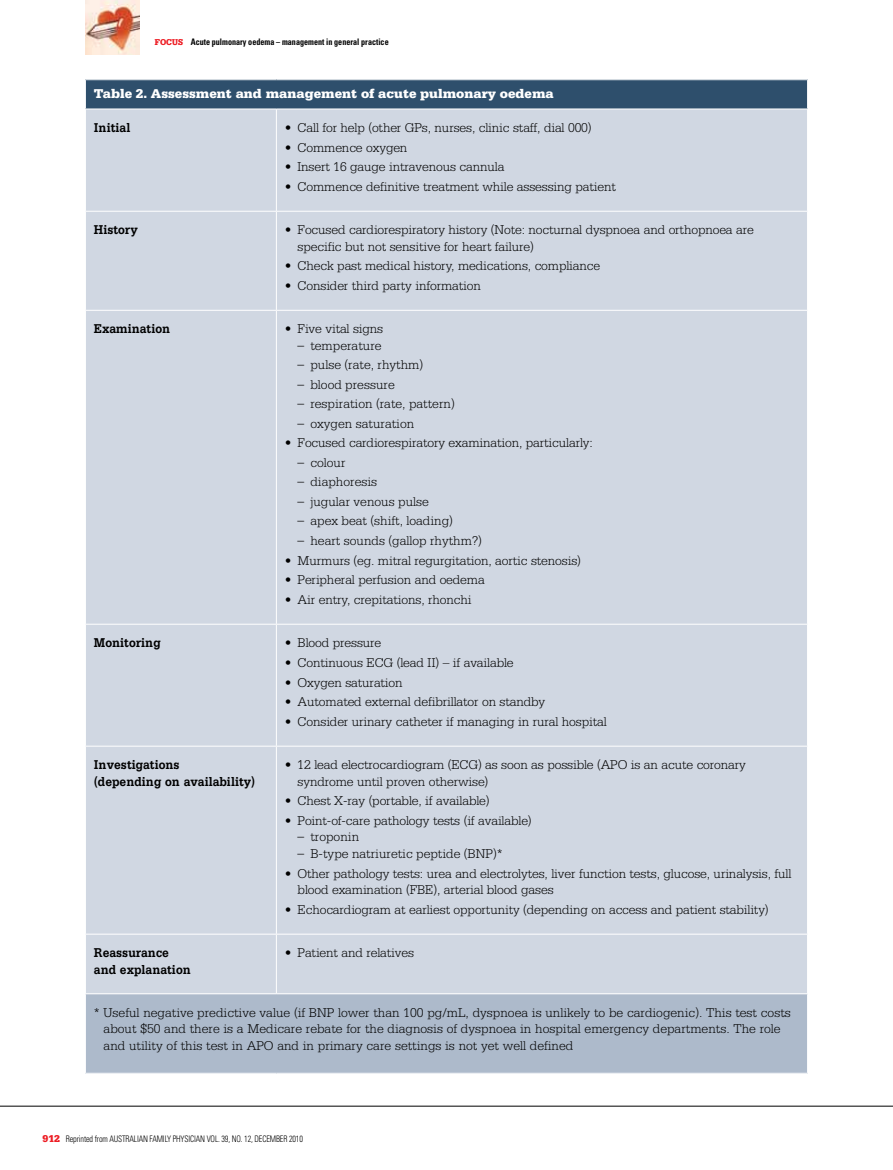
<style>
.page{position:relative;width:893px;height:1170px;background:#fff}
.page>*{position:absolute;margin:0;border:0;box-sizing:border-box;transform-origin:0 0}
.t1{font:300 13.5px/16.5px "Serifa LT";letter-spacing:-.01em;color:#000}
.t2{font:700 13.5px/16.5px "Serifa LT";color:#000;scale:.9 1}
.t3{font:900 13.5px "Serifa LT";color:#fff}
.t4{font:300 condensed 9px "Univers LT";letter-spacing:-.015em;color:#000;scale:.9 1}
.t5{font:700 condensed 9px "Univers LT";color:#000;scale:.9 1}
.t6{font:900 9px "Serifa LT";color:#ed1d24;scale:.9 1}
.s1{font-family:"Univers LT";font-stretch:condensed}
.s2{font-family:"Serifa LT";font-weight:900;font-stretch:normal;font-size:10.5px;color:#ed1d24}
</style>
<div class="page">
<img style="left:85px;top:0;width:55px;height:54px">
<hr style="left:0;top:1105px;width:893px;height:1px;background:#000">
<div style="left:85px;top:80px;width:722px;height:29px;background:#2e4f6c"></div>
<div style="left:86px;top:110px;width:721px;height:883px;background:#d0d7e2"></div>
<div style="left:85px;top:993px;width:722px;height:80px;background:#adbacb"></div>
<hr style="left:276px;top:109px;width:1px;height:102px;background:#fff">
<hr style="left:85px;top:211px;width:191px;height:1px;background:#fff">
<hr style="left:276px;top:211px;width:532px;height:1px;background:#fff">
<hr style="left:276px;top:211px;width:1px;height:99px;background:#fff">
<hr style="left:85px;top:310px;width:191px;height:1px;background:#fff">
<hr style="left:276px;top:310px;width:532px;height:1px;background:#fff">
<hr style="left:276px;top:310px;width:1px;height:313px;background:#fff">
<hr style="left:85px;top:623px;width:191px;height:1px;background:#fff">
<hr style="left:276px;top:623px;width:532px;height:1px;background:#fff">
<hr style="left:276px;top:624px;width:1px;height:121px;background:#fff">
<hr style="left:85px;top:745px;width:191px;height:1px;background:#fff">
<hr style="left:276px;top:745px;width:532px;height:1px;background:#fff">
<hr style="left:276px;top:746px;width:1px;height:187px;background:#fff">
<hr style="left:85px;top:933px;width:191px;height:1px;background:#fff">
<hr style="left:276px;top:933px;width:532px;height:1px;background:#fff">
<hr style="left:276px;top:934px;width:1px;height:59px;background:#fff">
<hr style="left:85px;top:993px;width:191px;height:1px;background:#fff">
<hr style="left:85px;top:994px;width:1px;height:78px;background:#fff">
<hr style="left:276px;top:993px;width:532px;height:1px;background:#fff">
<hr style="left:85px;top:1072px;width:191px;height:1px;background:#fff">
<hr style="left:276px;top:1072px;width:532px;height:1px;background:#fff">
<svg style="left:85px;top:80px;width:1px;height:29px"></svg>
<svg style="left:807px;top:80px;width:1px;height:29px"></svg>
<p class="t6" style="left:155px;top:36px;width:33px">FOCUS</p>
<p class="t5" style="left:191px;top:36px;width:221px">Acute pulmonary oedema – management in general practice</p>
<p class="t3" style="left:94px;top:86px;width:461px">Table 2. Assessment and management of acute pulmonary oedema</p>
<p class="t2" style="left:94px;top:119px;width:42px">Initial</p>
<p class="t1" style="left:285px;top:119px;width:308px">• Call for help (other GPs, nurses, clinic staff, dial 000)</p>
<p class="t1" style="left:285px;top:139px;width:124px">• Commence oxygen</p>
<p class="t1" style="left:285px;top:159px;width:221px">• Insert 16 gauge intravenous cannula</p>
<p class="t1" style="left:285px;top:178px;width:333px">• Commence definitive treatment while assessing patient</p>
<p class="t2" style="left:94px;top:221px;width:50px">History</p>
<p class="t1" style="left:298px;top:221px;width:458px;text-indent:-13px">• Focused cardiorespiratory history (Note: nocturnal dyspnoea and orthopnoea are specific but not sensitive for heart failure)</p>
<p class="t1" style="left:285px;top:258px;width:317px">• Check past medical history, medications, compliance</p>
<p class="t1" style="left:285px;top:277px;width:197px">• Consider third party information</p>
<p class="t2" style="left:94px;top:320px;width:86px">Examination</p>
<p class="t1" style="left:285px;top:320px;width:100px">• Five vital signs</p>
<p class="t1" style="left:298px;top:337px;width:85px"><span class="s1">–</span> temperature</p>
<p class="t1" style="left:298px;top:357px;width:127px"><span class="s1">–</span> pulse (rate, rhythm)</p>
<p class="t1" style="left:298px;top:376px;width:99px"><span class="s1">–</span> blood pressure</p>
<p class="t1" style="left:298px;top:395px;width:159px"><span class="s1">–</span> respiration (rate, pattern)</p>
<p class="t1" style="left:298px;top:415px;width:118px"><span class="s1">–</span> oxygen saturation</p>
<p class="t1" style="left:285px;top:435px;width:310px">• Focused cardiorespiratory examination, particularly:</p>
<p class="t1" style="left:298px;top:454px;width:50px"><span class="s1">–</span> colour</p>
<p class="t1" style="left:298px;top:473px;width:81px"><span class="s1">–</span> diaphoresis</p>
<p class="t1" style="left:298px;top:493px;width:133px"><span class="s1">–</span> jugular venous pulse</p>
<p class="t1" style="left:298px;top:512px;width:157px"><span class="s1">–</span> apex beat (shift, loading)</p>
<p class="t1" style="left:298px;top:532px;width:186px"><span class="s1">–</span> heart sounds (gallop rhythm?)</p>
<p class="t1" style="left:285px;top:552px;width:298px">• Murmurs (eg. mitral regurgitation, aortic stenosis)</p>
<p class="t1" style="left:285px;top:571px;width:201px">• Peripheral perfusion and oedema</p>
<p class="t1" style="left:285px;top:591px;width:188px">• Air entry, crepitations, rhonchi</p>
<p class="t2" style="left:94px;top:634px;width:76px">Monitoring</p>
<p class="t1" style="left:285px;top:634px;width:98px">• Blood pressure</p>
<p class="t1" style="left:285px;top:654px;width:230px">• Continuous ECG (lead II) – if available</p>
<p class="t1" style="left:285px;top:674px;width:119px">• Oxygen saturation</p>
<p class="t1" style="left:285px;top:693px;width:262px">• Automated external defibrillator on standby</p>
<p class="t1" style="left:285px;top:713px;width:323px">• Consider urinary catheter if managing in rural hospital</p>
<p class="t2" style="left:94px;top:756px;width:181px">Investigations<br>(depending on availability)</p>
<p class="t1" style="left:298px;top:756px;width:450px;text-indent:-13px">• 12 lead electrocardiogram (ECG) as soon as possible (APO is an acute coronary syndrome until proven otherwise)</p>
<p class="t1" style="left:285px;top:792px;width:206px">• Chest X-ray (portable, if available)</p>
<p class="t1" style="left:285px;top:812px;width:248px">• Point-of-care pathology tests (if available)</p>
<p class="t1" style="left:298px;top:828px;width:63px"><span class="s1">–</span> troponin</p>
<p class="t1" style="left:298px;top:845px;width:207px"><span class="s1">–</span> B-type natriuretic peptide (BNP)*</p>
<p class="t1" style="left:298px;top:865px;width:495px;text-indent:-13px">• Other pathology tests: urea and electrolytes, liver function tests, glucose, urinalysis, full blood examination (FBE), arterial blood gases</p>
<p class="t1" style="left:285px;top:901px;width:485px">• Echocardiogram at earliest opportunity (depending on access and patient stability)</p>
<p class="t2" style="left:94px;top:944px;width:109px">Reassurance and explanation</p>
<p class="t1" style="left:285px;top:944px;width:131px">• Patient and relatives</p>
<p class="t1" style="left:104px;top:1004px;width:689px;text-indent:-10px">* Useful negative predictive value (if BNP lower than 100 pg/mL, dyspnoea is unlikely to be cardiogenic). This test costs about $50 and there is a Medicare rebate for the diagnosis of dyspnoea in hospital emergency departments. The role and utility of this test in APO and in primary care settings is not yet well defined</p>
<p class="t4" style="left:43px;top:1133px;width:291px"><span class="s2">912</span> REPRINTED FROM AUSTRALIAN FAMILY PHYSICIAN VOL. 39, NO. 12, DECEMBER 2010</p>
</div>
